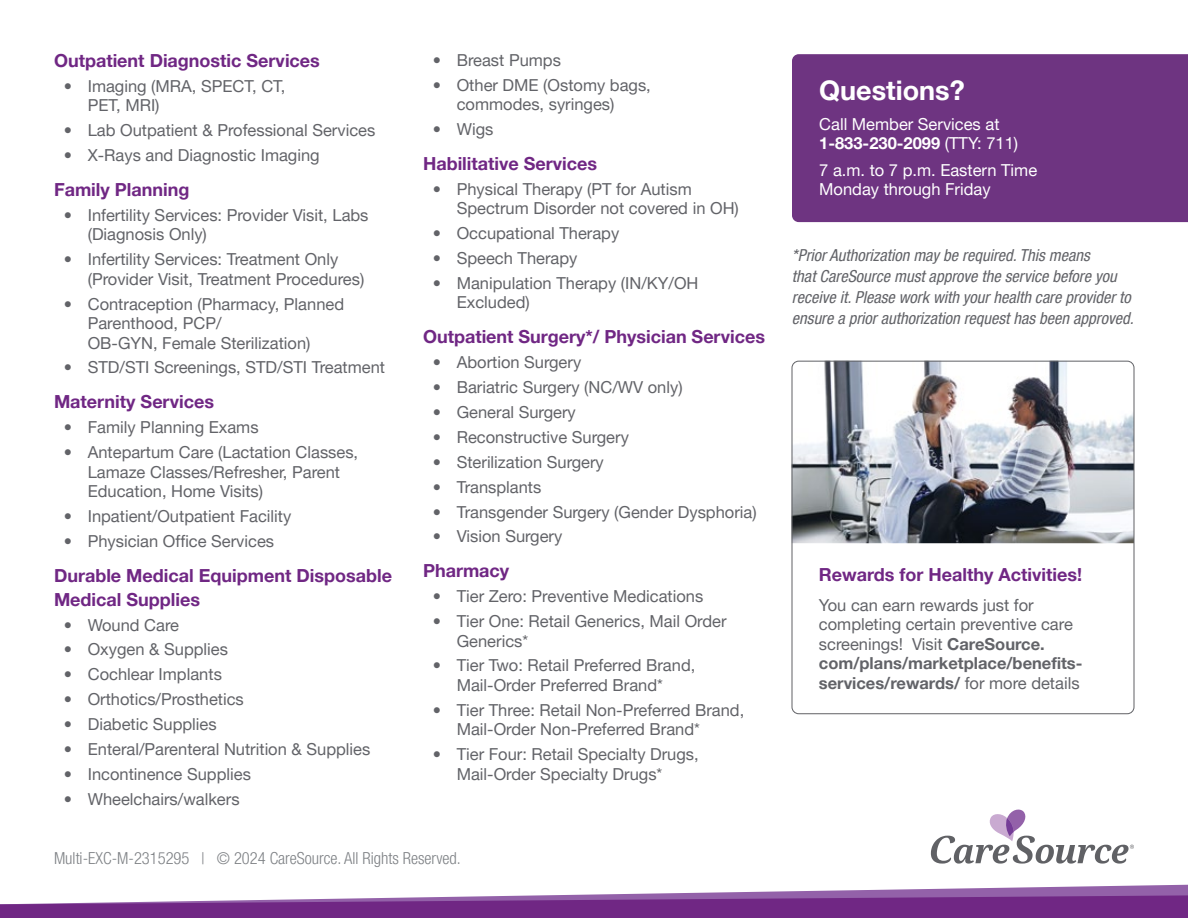
<style>
.page{position:relative;width:1188px;height:918px;background:#fff}
.page>*{position:absolute;margin:0;border:0;box-sizing:border-box;transform-origin:0 0}
.t1{font:700 27px "Helvetica Neue LT Pro";color:#fff}
.t2{font:700 18px/24px "Helvetica Neue LT Pro";color:#702784}
.t3{font:16.5px/19.5px "Helvetica Neue LT Pro";color:#626368}
.t4{font:italic condensed 16.5px/21px "Helvetica Neue LT Pro";color:#626368}
.t5{font:16.5px/19.5px "Helvetica Neue LT Pro";color:#fff}
.t6{font:300 condensed 16.5px "Helvetica Neue LT Pro";color:#7e8185}
.s1{font-weight:700}
</style>
<div class="page">
<div style="left:792px;top:54px;width:396px;height:168px;background:#6e3481"></div>
<img style="left:792px;top:361px;width:342px;height:182px">
<div style="left:792px;top:361px;width:342px;height:353px;border:1px solid #606165;border-radius:7px"></div>
<svg style="left:0;top:885px;width:1188px;height:33px"></svg>
<svg style="left:931px;top:809px;width:203px;height:55px"></svg>
<h2 class="t2" style="left:54px;top:48px;width:267px">Outpatient Diagnostic Services</h2>
<p class="t3" style="left:88px;top:76px;width:199px;text-indent:-24px">• Imaging (MRA, SPECT, CT,<br>PET, MRI)</p>
<p class="t3" style="left:64px;top:120px;width:313px">• Lab Outpatient &amp; Professional Services</p>
<p class="t3" style="left:64px;top:145px;width:257px">• X-Rays and Diagnostic Imaging</p>
<h2 class="t2" style="left:54px;top:177px;width:137px">Family Planning</h2>
<p class="t3" style="left:88px;top:205px;width:282px;text-indent:-24px">• Infertility Services: Provider Visit, Labs (Diagnosis Only)</p>
<p class="t3" style="left:88px;top:249px;width:278px;text-indent:-24px">• Infertility Services: Treatment Only (Provider Visit, Treatment Procedures)</p>
<p class="t3" style="left:88px;top:294px;width:258px;text-indent:-24px">• Contraception (Pharmacy, Planned<br>Parenthood, PCP/<br>OB-GYN, Female Sterilization)</p>
<p class="t3" style="left:64px;top:357px;width:323px">• STD/STI Screenings, STD/STI Treatment</p>
<h2 class="t2" style="left:54px;top:389px;width:162px">Maternity Services</h2>
<p class="t3" style="left:64px;top:417px;width:196px">• Family Planning Exams</p>
<p class="t3" style="left:88px;top:442px;width:272px;text-indent:-24px">• Antepartum Care (Lactation Classes,<br>Lamaze Classes/Refresher, Parent<br>Education, Home Visits)</p>
<p class="t3" style="left:64px;top:506px;width:229px">• Inpatient/Outpatient Facility</p>
<p class="t3" style="left:64px;top:531px;width:212px">• Physician Office Services</p>
<h2 class="t2" style="left:54px;top:563px;width:340px">Durable Medical Equipment Disposable<br>Medical Supplies</h2>
<p class="t3" style="left:64px;top:615px;width:117px">• Wound Care</p>
<p class="t3" style="left:64px;top:639px;width:166px">• Oxygen &amp; Supplies</p>
<p class="t3" style="left:64px;top:664px;width:160px">• Cochlear Implants</p>
<p class="t3" style="left:64px;top:689px;width:182px">• Orthotics/Prosthetics</p>
<p class="t3" style="left:64px;top:714px;width:154px">• Diabetic Supplies</p>
<p class="t3" style="left:64px;top:739px;width:308px">• Enteral/Parenteral Nutrition &amp; Supplies</p>
<p class="t3" style="left:64px;top:764px;width:189px">• Incontinence Supplies</p>
<p class="t3" style="left:64px;top:789px;width:177px">• Wheelchairs/walkers</p>
<p class="t3" style="left:433px;top:50px;width:130px">• Breast Pumps</p>
<p class="t3" style="left:457px;top:75px;width:196px;text-indent:-24px">• Other DME (Ostomy bags, commodes, syringes)</p>
<p class="t3" style="left:433px;top:119px;width:62px">• Wigs</p>
<h2 class="t2" style="left:423px;top:151px;width:176px">Habilitative Services</h2>
<p class="t3" style="left:457px;top:179px;width:284px;text-indent:-24px">• Physical Therapy (PT for Autism<br>Spectrum Disorder not covered in OH)</p>
<p class="t3" style="left:433px;top:223px;width:188px">• Occupational Therapy</p>
<p class="t3" style="left:433px;top:248px;width:146px">• Speech Therapy</p>
<p class="t3" style="left:457px;top:273px;width:243px;text-indent:-24px">• Manipulation Therapy (IN/KY/OH<br>Excluded)</p>
<h2 class="t2" style="left:423px;top:324px;width:344px">Outpatient Surgery*/ Physician Services</h2>
<p class="t3" style="left:433px;top:352px;width:150px">• Abortion Surgery</p>
<p class="t3" style="left:433px;top:377px;width:251px">• Bariatric Surgery (NC/WV only)</p>
<p class="t3" style="left:433px;top:402px;width:145px">• General Surgery</p>
<p class="t3" style="left:433px;top:427px;width:198px">• Reconstructive Surgery</p>
<p class="t3" style="left:433px;top:452px;width:173px">• Sterilization Surgery</p>
<p class="t3" style="left:433px;top:477px;width:110px">• Transplants</p>
<p class="t3" style="left:433px;top:502px;width:325px">• Transgender Surgery (Gender Dysphoria)</p>
<p class="t3" style="left:433px;top:526px;width:131px">• Vision Surgery</p>
<h2 class="t2" style="left:423px;top:558px;width:88px">Pharmacy</h2>
<p class="t3" style="left:433px;top:586px;width:272px">• Tier Zero: Preventive Medications</p>
<p class="t3" style="left:457px;top:611px;width:271px;text-indent:-24px">• Tier One: Retail Generics, Mail Order<br>Generics*</p>
<p class="t3" style="left:433px;top:655px;width:264px;text-align:center">• Tier Two: Retail Preferred Brand,<br>Mail-Order Preferred Brand*</p>
<p class="t3" style="left:457px;top:700px;width:289px;text-indent:-24px">• Tier Three: Retail Non-Preferred Brand,<br>Mail-Order Non-Preferred Brand*</p>
<p class="t3" style="left:457px;top:744px;width:244px;text-indent:-24px">• Tier Four: Retail Specialty Drugs,<br>Mail-Order Specialty Drugs*</p>
<p class="t6" style="left:54px;top:848px;width:152px">Multi-EXC-M-2315295 |</p>
<p class="t6" style="left:217px;top:848px;width:245px">© 2024 CareSource. All Rights Reserved.</p>
<h3 class="t1" style="left:819px;top:74px;width:147px">Questions?</h3>
<p class="t5" style="left:819px;top:114px;width:201px">Call Member Services at<br><span class="s1">1-833-230-2099</span> (TTY: 711)</p>
<p class="t5" style="left:819px;top:160px;width:219px">7 a.m. to 7 p.m. Eastern Time<br>Monday through Friday</p>
<p class="t4" style="left:792px;top:245px;width:343px">*Prior Authorization may be required. This means<br>that CareSource must approve the service before you receive it. Please work with your health care provider to ensure a prior authorization request has been approved.</p>
<h4 class="t2" style="left:819px;top:562px;width:265px">Rewards for Healthy Activities!</h4>
<p class="t3" style="left:819px;top:595px;width:265px">You can earn rewards just for completing certain preventive care screenings! Visit <span class="s1">CareSource. com/plans/marketplace/benefits&shy;services/rewards/</span> for more details</p>
</div>
